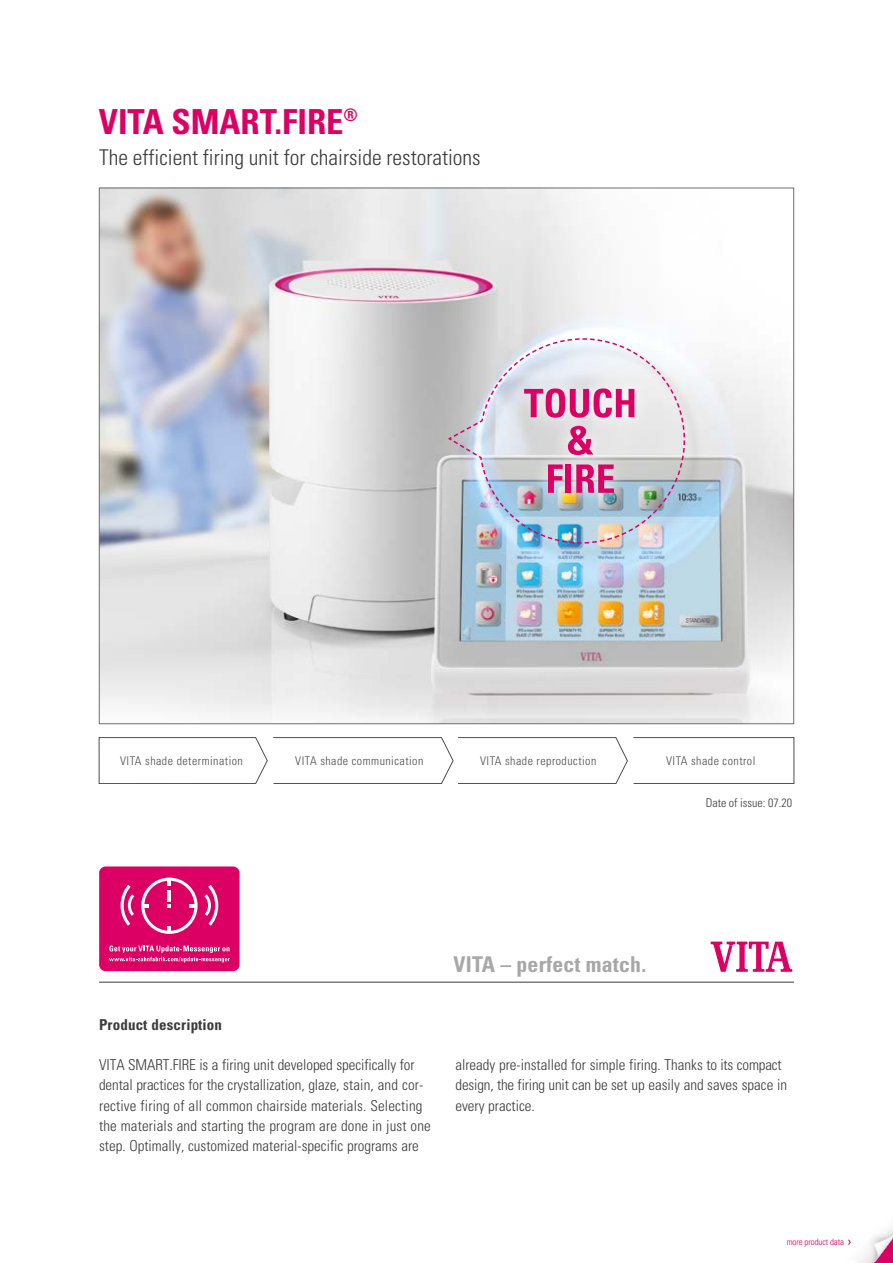
<style>
.page{position:relative;width:893px;height:1263px;background:#fff}
.page>*{position:absolute;margin:0;border:0;box-sizing:border-box;transform-origin:0 0}
.t1{font:700 condensed 34.5px "Univers LT Std";color:#dd0064}
.t2{font:300 condensed 21.75px "Univers LT Std";color:#3b3b3a}
.t3{font:700 condensed 21.75px "Univers LT Std";letter-spacing:.01em;color:#a7a7a8}
.t4{font:300 condensed 15px/20.2px "Univers LT Std";color:#3b3b3a}
.t5{font:700 condensed 15px "Univers LT Std";letter-spacing:.01em;color:#3b3b3a}
.t6{font:300 condensed 12px "Univers";letter-spacing:.04em;color:#4f4e4e}
.t7{font:300 condensed 12px "Univers LT";color:#3b3b3a}
.t8{font:300 condensed 9px "Univers LT Std";letter-spacing:-.01em;color:#dd0064}
</style>
<div class="page">
<img style="left:859px;top:1228px;width:34px;height:35px">
<hr style="left:99px;top:982px;width:695px;height:1px;background:#3b3b3a">
<svg style="left:711px;top:941px;width:81px;height:31px"></svg>
<svg style="left:848px;top:1239px;width:3px;height:6px"></svg>
<img style="left:101px;top:190px;width:691px;height:532px">
<div style="left:99px;top:866px;width:140px;height:105px;background:#dd0064;border-radius:6px"></div>
<svg style="left:109px;top:945px;width:121px;height:17px"></svg>
<svg style="left:121px;top:877px;width:97px;height:57px"></svg>
<div style="left:452px;top:341px;width:251px;height:221px;background:#000;opacity:.4"></div>
<img style="left:450px;top:337px;width:236px;height:207px">
<svg style="left:99px;top:737px;width:695px;height:47px"></svg>
<h1 class="t1" style="left:99px;top:100px;width:260px">VITA SMART.FIRE<sup>®</sup></h1>
<h2 class="t2" style="left:99px;top:145px;width:383px">The efficient firing unit for chairside restorations</h2>
<p class="t6" style="left:120px;top:753px;width:124px">VITA shade determination</p>
<p class="t6" style="left:295px;top:753px;width:130px">VITA shade communication</p>
<p class="t6" style="left:480px;top:753px;width:118px">VITA shade reproduction</p>
<p class="t6" style="left:666px;top:753px;width:91px">VITA shade control</p>
<h2 class="t3" style="left:453px;top:951px;width:194px">VITA – perfect match.</h2>
<p class="t7" style="left:706px;top:795px;width:88px">Date of issue: 07.20</p>
<p class="t5" style="left:99px;top:1015px;width:125px">Product description</p>
<p class="t4" style="left:99px;top:1055px;width:333px">VITA SMART.FIRE is a firing unit developed specifically for dental practices for the crystallization, glaze, stain, and cor&shy;rective firing of all common chairside materials. Selecting the materials and starting the program are done in just one step. Optimally, customized material-specific programs are</p>
<p class="t4" style="left:455px;top:1055px;width:333px">already pre-installed for simple firing. Thanks to its compact design, the firing unit can be set up easily and saves space in every practice.</p>
<p class="t8" style="left:787px;top:1236px;width:59px">more product data</p>
</div>
